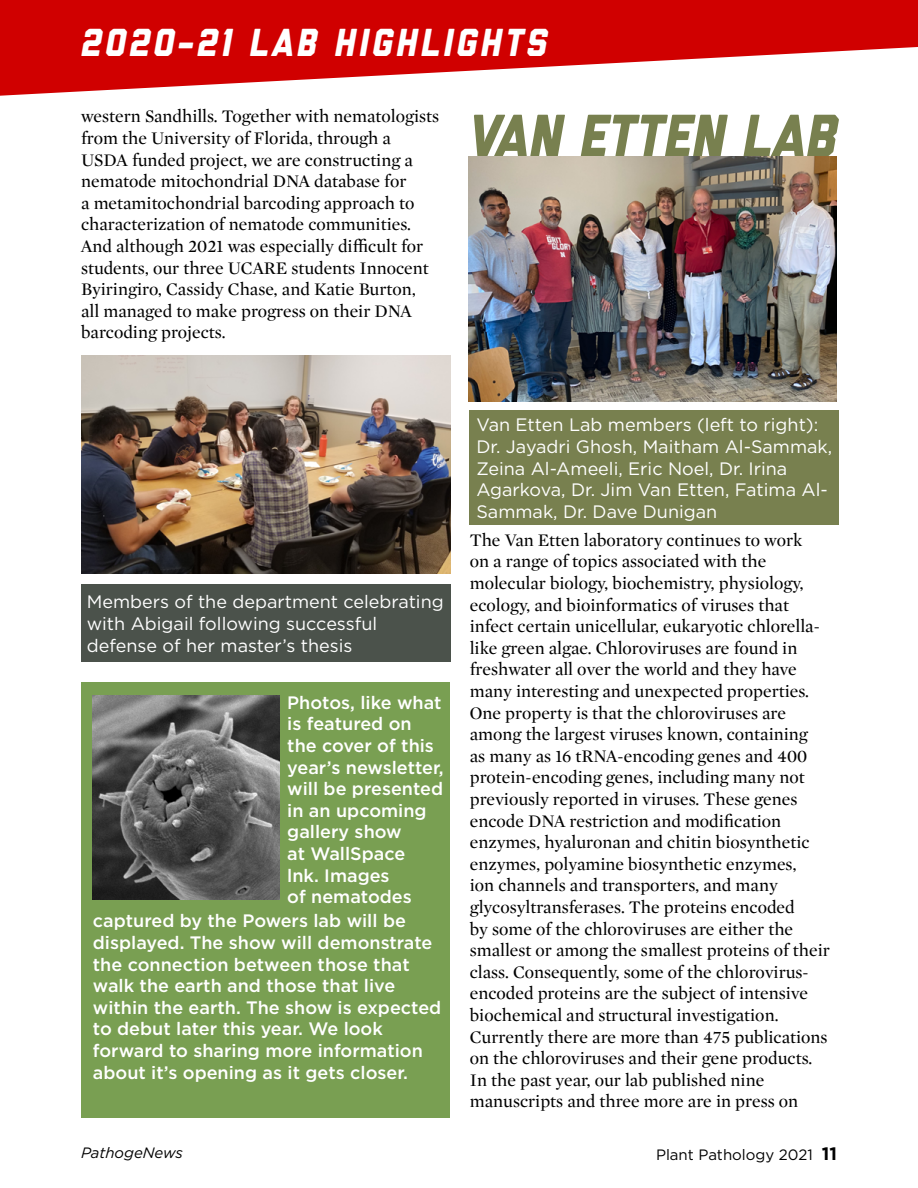
<style>
.page{position:relative;width:918px;height:1188px;background:#fff}
.page>*{position:absolute;margin:0;border:0;box-sizing:border-box;transform-origin:0 0}
.t1{font:italic 800 60px "Liberator";color:#78804f}
.t2{font:italic 800 39px "Liberator";letter-spacing:.08em;color:#fff}
.t3{font:18px/21.6px "Mercury Display";color:#000}
.t4{font:500 18px/21.6px "Gotham";color:#fff}
.t5{font:18px/21.6px "Gotham";color:#fff}
.t6{font:15px "Gotham";color:#000}
.t7{font:italic 15px "Gotham";color:#000}
.s1{font-weight:700;font-size:18px}
</style>
<div class="page">
<div style="left:470px;top:410px;width:369px;height:114px;background:#78804f"></div>
<svg style="left:0;top:0;width:918px;height:96px;fill:#d00000"></svg>
<img style="left:468px;top:157px;width:369px;height:245px">
<div style="left:81px;top:682px;width:369px;height:436px;background:#799f52"></div>
<div style="left:81px;top:584px;width:369px;height:78px;background:#4b524b"></div>
<img style="left:81px;top:355px;width:369px;height:218px">
<img style="left:93px;top:696px;width:187px;height:204px">
<p class="t2" style="left:81px;top:21px;width:468px">2020-21 LAB HIGHLIGHTS</p>
<p class="t3" style="left:81px;top:105px;width:359px">western Sandhills. Together with nematologists from the University of Florida, through a USDA funded project, we are constructing a nematode mitochondrial DNA database for<br>a metamitochondrial barcoding approach to characterization of nematode communities.<br>And although 2021 was especially difficult for students, our three UCARE students Innocent Byiringiro, Cassidy Chase, and Katie Burton,<br>all managed to make progress on their DNA barcoding projects.</p>
<p class="t1" style="left:469px;top:103px;width:370px">VAN ETTEN LAB</p>
<p class="t5" style="left:87px;top:591px;width:359px">Members of the department celebrating with Abigail following successful defense of her master’s thesis</p>
<p class="t4" style="left:287px;top:692px;width:158px">Photos, like what is featured on the cover of this year’s newsletter, will be presented in an upcoming gallery show<br>at WallSpace<br>lnk. Images<br>of nematodes</p>
<p class="t4" style="left:93px;top:910px;width:350px">captured by the Powers lab will be displayed. The show will demonstrate the connection between those that walk the earth and those that live within the earth. The show is expected to debut later this year. We look forward to sharing more information about it’s opening as it gets closer.</p>
<p class="t5" style="left:476px;top:414px;width:357px">Van Etten Lab members (left to right):<br>Dr. Jayadri Ghosh, Maitham Al-Sammak, Zeina Al-Ameeli, Eric Noel, Dr. Irina Agarkova, Dr. Jim Van Etten, Fatima Al-Sammak, Dr. Dave Dunigan</p>
<p class="t3" style="left:470px;top:528px;width:362px">The Van Etten laboratory continues to work<br>on a range of topics associated with the molecular biology, biochemistry, physiology, ecology, and bioinformatics of viruses that infect certain unicellular, eukaryotic chlorella&shy;like green algae. Chloroviruses are found in freshwater all over the world and they have many interesting and unexpected properties.<br>One property is that the chloroviruses are among the largest viruses known, containing<br>as many as 16 tRNA-encoding genes and 400 protein-encoding genes, including many not previously reported in viruses. These genes encode DNA restriction and modification enzymes, hyaluronan and chitin biosynthetic enzymes, polyamine biosynthetic enzymes,<br>ion channels and transporters, and many glycosyltransferases. The proteins encoded<br>by some of the chloroviruses are either the smallest or among the smallest proteins of their class. Consequently, some of the chlorovirus&shy;encoded proteins are the subject of intensive biochemical and structural investigation.<br>Currently there are more than 475 publications on the chloroviruses and their gene products.<br>In the past year, our lab published nine manuscripts and three more are in press on</p>
<p class="t7" style="left:81px;top:1143px;width:104px">PathogeNews</p>
<p class="t6" style="left:656px;top:1145px;width:182px">Plant Pathology 2021 <span class="s1">11</span></p>
</div>
